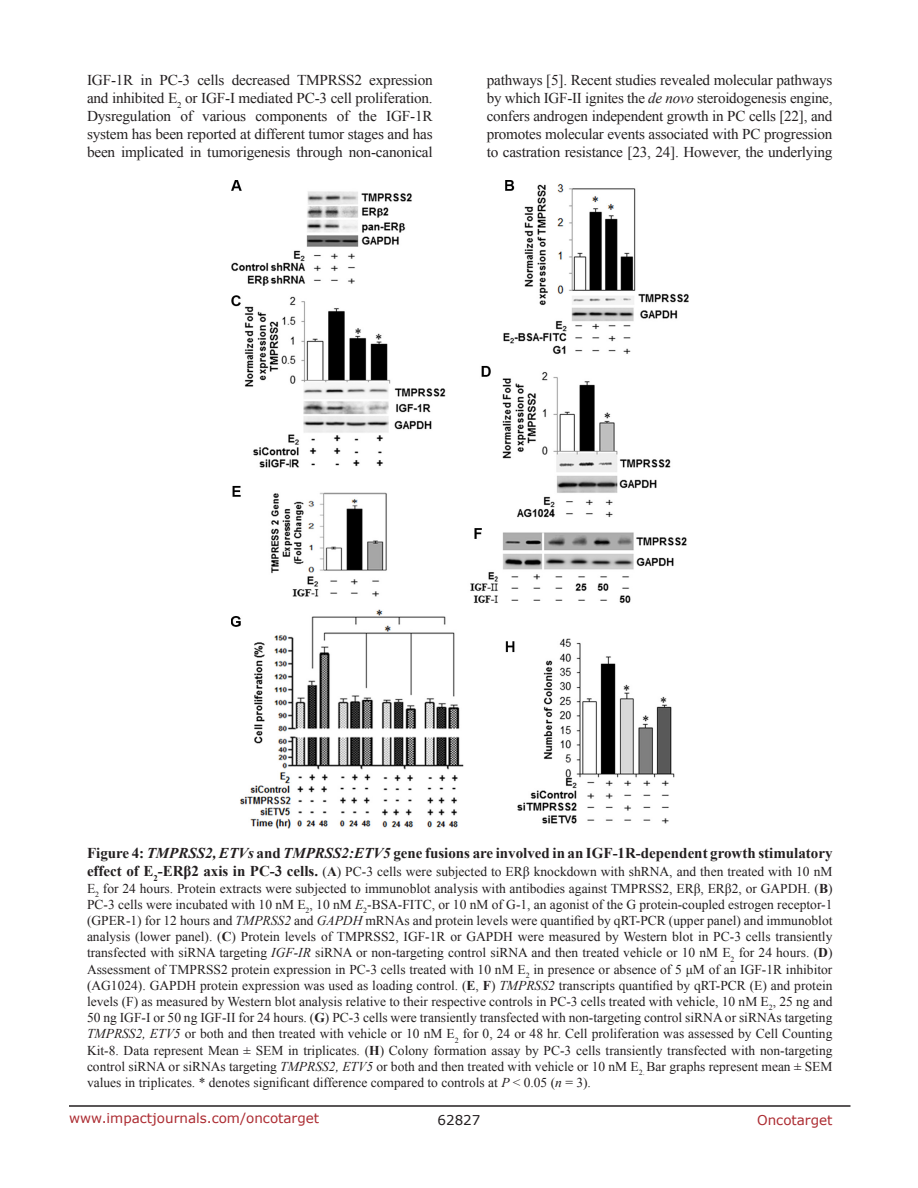
<style>
.page{position:relative;width:918px;height:1188px;background:#fff}
.page>*{position:absolute;margin:0;border:0;box-sizing:border-box;transform-origin:0 0}
.BodyText{font:15px/18px "Times New Roman";letter-spacing:-.015em;color:#231f20;text-align:justify}
.FigureText{font:700 15px "Times New Roman";color:#231f20}
.FigureText-2{font:13.5px/16.2px "Times New Roman";color:#231f20;text-align:justify}
.t1{font:13.5px "Verdana";color:#ac2b31}
.t2{font:13.5px "Verdana";color:#231f20}
.s1{font-style:italic}
.s2{font-weight:700;font-size:15px}
.s3{font-weight:700}
</style>
<div class="page">
<hr style="left:69px;top:1105px;width:781px;height:2px;background:#231f20">
<img style="left:232px;top:180px;width:457px;height:649px">
<p class="BodyText" style="left:87px;top:71px;width:347px">IGF-1R in PC-3 cells decreased TMPRSS2 expression and inhibited E<sub>2</sub> or IGF-I mediated PC-3 cell proliferation.<br>Dysregulation of various components of the IGF-1R system has been reported at different tumor stages and has been implicated in tumorigenesis through non-canonical</p>
<p class="BodyText" style="left:487px;top:71px;width:347px">pathways [5]. Recent studies revealed molecular pathways by which IGF-II ignites the <span class="s1">de novo</span> steroidogenesis engine, confers androgen independent growth in PC cells [22], and promotes molecular events associated with PC progression to castration resistance [23, 24]. However, the underlying</p>
<p class="FigureText" style="left:87px;top:843px;width:747px">Figure 4: <span class="s1">TMPRSS2, ETVs</span> and <span class="s1">TMPRSS2:ETV5</span> gene fusions are involved in an IGF-1R-dependent growth stimulatory</p>
<p class="FigureText-2" style="left:87px;top:864px;width:747px"><span class="s2">effect of E</span><sub>2</sub><span class="s2">-ERβ2 axis in PC-3 cells.</span> (<span class="s3">A</span>) PC-3 cells were subjected to ERβ knockdown with shRNA, and then treated with 10 nM E<sub>2</sub> for 24 hours. Protein extracts were subjected to immunoblot analysis with antibodies against TMPRSS2, ERβ, ERβ2, or GAPDH. (<span class="s3">B</span>)<br>PC-3 cells were incubated with 10 nM E<sub>2</sub>, 10 nM <span class="s1">E</span><sub>2</sub>-BSA-FITC, or 10 nM of G-1, an agonist of the G protein-coupled estrogen receptor-1 (GPER-1) for 12 hours and <span class="s1">TMPRSS2</span> and <span class="s1">GAPDH</span> mRNAs and protein levels were quantified by qRT-PCR (upper panel) and immunoblot analysis (lower panel). (<span class="s3">C</span>) Protein levels of TMPRSS2, IGF-1R or GAPDH were measured by Western blot in PC-3 cells transiently transfected with siRNA targeting <span class="s1">IGF-IR</span> siRNA or non-targeting control siRNA and then treated vehicle or 10 nM E<sub>2</sub> for 24 hours. (<span class="s3">D</span>)<br>Assessment of TMPRSS2 protein expression in PC-3 cells treated with 10 nM E<sub>2</sub> in presence or absence of 5 μM of an IGF-1R inhibitor (AG1024). GAPDH protein expression was used as loading control. (<span class="s3">E</span>, <span class="s3">F</span>) <span class="s1">TMPRSS2</span> transcripts quantified by qRT-PCR (E) and protein levels (F) as measured by Western blot analysis relative to their respective controls in PC-3 cells treated with vehicle, 10 nM E<sub>2</sub>, 25 ng and 50 ng IGF-I or 50 ng IGF-II for 24 hours. (<span class="s3">G</span>) PC-3 cells were transiently transfected with non-targeting control siRNA or siRNAs targeting <span class="s1">TMPRSS2, ETV5</span> or both and then treated with vehicle or 10 nM E<sub>2</sub> for 0, 24 or 48 hr. Cell proliferation was assessed by Cell Counting Kit-8. Data represent Mean ± SEM in triplicates. (<span class="s3">H</span>) Colony formation assay by PC-3 cells transiently transfected with non-targeting control siRNA or siRNAs targeting <span class="s1">TMPRSS2, ETV5</span> or both and then treated with vehicle or 10 nM E<sub>2.</sub> Bar graphs represent mean ± SEM values in triplicates. * denotes significant difference compared to controls at <span class="s1">P</span> &lt; 0.05 (<span class="s1">n</span> = 3).</p>
<p class="t1" style="left:69px;top:1109px;width:252px">www.impactjournals.com/oncotarget</p>
<p class="t2" style="left:438px;top:1111px;width:44px">62827</p>
<p class="t1" style="left:757px;top:1111px;width:77px">Oncotarget</p>
</div>
